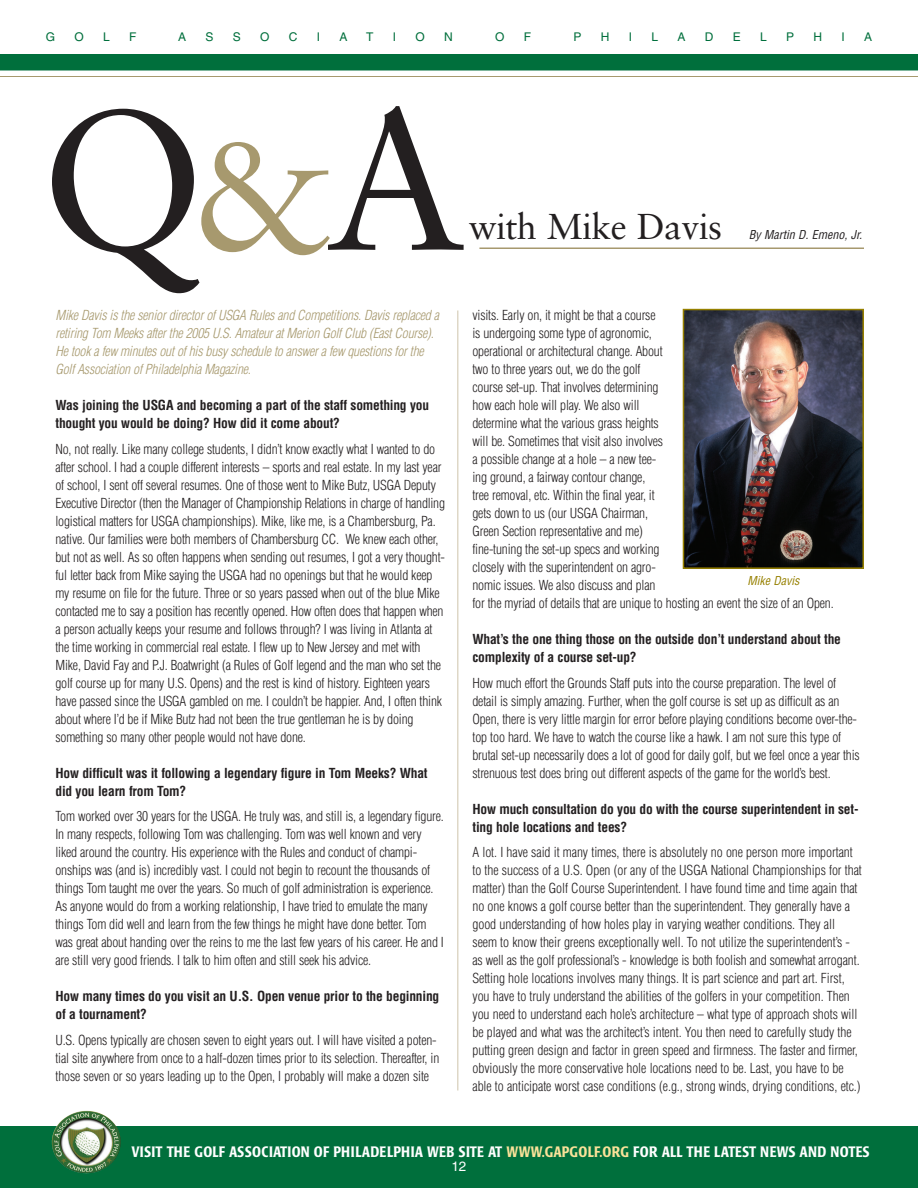
<style>
.page{position:relative;width:918px;height:1188px;background:#fff}
.page>*{position:absolute;margin:0;border:0;box-sizing:border-box;transform-origin:0 0}
.t1{font:198px "Sabon";color:#231f20}
.t2{font:36px "Sabon";letter-spacing:-.015em;color:#231f20}
.t3{font:500 condensed 15px "Poppl Laudatio";letter-spacing:.025em;color:#fff;scale:.95 1}
.t4{font:300 condensed 13.5px/18px "Helvetica";letter-spacing:-.015em;color:#231f20}
.t5{font:700 condensed 13.5px/18px "Helvetica";letter-spacing:-.015em;color:#231f20}
.t6{font:italic 300 condensed 13.5px/18px "Helvetica";letter-spacing:-.015em;color:#a7996e}
.t7{font:13.5px "Helvetica";color:#fff}
.t8{font:12px "Helvetica";color:#006f3c}
.t9{font:italic condensed 12px "Helvetica";color:#231f20}
.t10{font:italic condensed 12px "Helvetica";color:#968000}
.s1{font-size:153px;color:#a7996e}
.s2{color:#fae299}
</style>
<div class="page">
<div style="left:0;top:1126px;width:918px;height:62px;background:#006f3c"></div>
<img style="left:61px;top:1111px;width:40px;height:10px">
<div style="left:0;top:54px;width:918px;height:16px;background:#006f3c"></div>
<hr style="left:0;top:76px;width:918px;height:1px;background:#a7996e">
<img style="left:686px;top:312px;width:175px;height:254px">
<div style="left:683px;top:309px;width:181px;height:260px;border:2px solid #968000"></div>
<hr style="left:457px;top:310px;width:1px;height:780px;background:#cec4ab">
<hr style="left:479px;top:248px;width:385px;height:1px;background:#a7996e">
<p class="t8" style="left:46px;top:32px;width:11px">G</p>
<p class="t8" style="left:74px;top:32px;width:11px">O</p>
<p class="t8" style="left:103px;top:32px;width:8px">L</p>
<p class="t8" style="left:129px;top:32px;width:9px">F</p>
<p class="t8" style="left:178px;top:32px;width:10px">A</p>
<p class="t8" style="left:205px;top:32px;width:10px">S</p>
<p class="t8" style="left:233px;top:32px;width:10px">S</p>
<p class="t8" style="left:260px;top:32px;width:11px">O</p>
<p class="t8" style="left:289px;top:32px;width:10px">C</p>
<p class="t8" style="left:317px;top:32px;width:5px">I</p>
<p class="t8" style="left:340px;top:32px;width:10px">A</p>
<p class="t8" style="left:366px;top:32px;width:9px">T</p>
<p class="t8" style="left:393px;top:32px;width:5px">I</p>
<p class="t8" style="left:415px;top:32px;width:11px">O</p>
<p class="t8" style="left:444px;top:32px;width:10px">N</p>
<p class="t8" style="left:495px;top:32px;width:11px">O</p>
<p class="t8" style="left:524px;top:32px;width:9px">F</p>
<p class="t8" style="left:573px;top:32px;width:10px">P</p>
<p class="t8" style="left:601px;top:32px;width:10px">H</p>
<p class="t8" style="left:629px;top:32px;width:5px">I</p>
<p class="t8" style="left:651px;top:32px;width:8px">L</p>
<p class="t8" style="left:677px;top:32px;width:10px">A</p>
<p class="t8" style="left:705px;top:32px;width:10px">D</p>
<p class="t8" style="left:733px;top:32px;width:10px">E</p>
<p class="t8" style="left:760px;top:32px;width:8px">L</p>
<p class="t8" style="left:786px;top:32px;width:10px">P</p>
<p class="t8" style="left:814px;top:32px;width:10px">H</p>
<p class="t8" style="left:842px;top:32px;width:5px">I</p>
<p class="t8" style="left:864px;top:32px;width:10px">A</p>
<h1 class="t1" style="left:40px;top:99px;width:428px">Q<span class="s1">&amp;</span>A</h1>
<h2 class="t2" style="left:469px;top:212px;width:255px">with Mike Davis</h2>
<p class="t9" style="left:749px;top:230px;width:115px">By Martin D. Emeno, Jr.</p>
<p class="t6" style="left:55px;top:307px;width:385px">Mike Davis is the senior director of USGA Rules and Competitions. Davis replaced a retiring Tom Meeks after the 2005 U.S. Amateur at Merion Golf Club (East Course).<br>He took a few minutes out of his busy schedule to answer a few questions for the Golf Association of Philadelphia Magazine.</p>
<p class="t5" style="left:55px;top:397px;width:375px">Was joining the USGA and becoming a part of the staff something you thought you would be doing? How did it come about?</p>
<p class="t4" style="left:55px;top:441px;width:391px">No, not really. Like many college students, I didn’t know exactly what I wanted to do after school. I had a couple different interests – sports and real estate. In my last year of school, I sent off several resumes. One of those went to Mike Butz, USGA Deputy Executive Director (then the Manager of Championship Relations in charge of handling logistical matters for USGA championships). Mike, like me, is a Chambersburg, Pa. native. Our families were both members of Chambersburg CC. We knew each other, but not as well. As so often happens when sending out resumes, I got a very thought&shy;ful letter back from Mike saying the USGA had no openings but that he would keep my resume on file for the future. Three or so years passed when out of the blue Mike contacted me to say a position has recently opened. How often does that happen when a person actually keeps your resume and follows through? I was living in Atlanta at the time working in commercial real estate. I flew up to New Jersey and met with Mike, David Fay and P.J. Boatwright (a Rules of Golf legend and the man who set the golf course up for many U.S. Opens) and the rest is kind of history. Eighteen years have passed since the USGA gambled on me. I couldn’t be happier. And, I often think about where I’d be if Mike Butz had not been the true gentleman he is by doing something so many other people would not have done.</p>
<p class="t5" style="left:55px;top:765px;width:374px">How difficult was it following a legendary figure in Tom Meeks? What did you learn from Tom?</p>
<p class="t4" style="left:55px;top:808px;width:390px">Tom worked over 30 years for the USGA. He truly was, and still is, a legendary figure.<br>In many respects, following Tom was challenging. Tom was well known and very liked around the country. His experience with the Rules and conduct of champi&shy;onships was (and is) incredibly vast. I could not begin to recount the thousands of things Tom taught me over the years. So much of golf administration is experience.<br>As anyone would do from a working relationship, I have tried to emulate the many things Tom did well and learn from the few things he might have done better. Tom was great about handing over the reins to me the last few years of his career. He and I are still very good friends. I talk to him often and still seek his advice.</p>
<p class="t5" style="left:55px;top:988px;width:385px">How many times do you visit an U.S. Open venue prior to the beginning of a tournament?</p>
<p class="t4" style="left:55px;top:1032px;width:385px">U.S. Opens typically are chosen seven to eight years out. I will have visited a poten&shy;tial site anywhere from once to a half-dozen times prior to its selection. Thereafter, in those seven or so years leading up to the Open, I probably will make a dozen site</p>
<p class="t4" style="left:472px;top:307px;width:363px">visits. Early on, it might be that a course<br>is undergoing some type of agronomic,<br>operational or architectural change. About<br>two to three years out, we do the golf<br>course set-up. That involves determining<br>how each hole will play. We also will<br>determine what the various grass heights<br>will be. Sometimes that visit also involves<br>a possible change at a hole – a new tee-<br>ing ground, a fairway contour change,<br>tree removal, etc. Within the final year, it<br>gets down to us (our USGA Chairman,<br>Green Section representative and me)<br>fine-tuning the set-up specs and working<br>closely with the superintendent on agro-<br>nomic issues. We also discuss and plan<br>for the myriad of details that are unique to hosting an event the size of an Open.</p>
<p class="t5" style="left:472px;top:631px;width:370px">What’s the one thing those on the outside don’t understand about the complexity of a course set-up?</p>
<p class="t4" style="left:472px;top:675px;width:389px">How much effort the Grounds Staff puts into the course preparation. The level of detail is simply amazing. Further, when the golf course is set up as difficult as an Open, there is very little margin for error before playing conditions become over-the&shy;top too hard. We have to watch the course like a hawk. I am not sure this type of brutal set-up necessarily does a lot of good for daily golf, but we feel once a year this strenuous test does bring out different aspects of the game for the world’s best.</p>
<p class="t5" style="left:472px;top:801px;width:388px">How much consultation do you do with the course superintendent in set&shy;ting hole locations and tees?</p>
<p class="t4" style="left:472px;top:844px;width:391px">A lot. I have said it many times, there is absolutely no one person more important to the success of a U.S. Open (or any of the USGA National Championships for that matter) than the Golf Course Superintendent. I have found time and time again that no one knows a golf course better than the superintendent. They generally have a good understanding of how holes play in varying weather conditions. They all seem to know their greens exceptionally well. To not utilize the superintendent’s - as well as the golf professional’s - knowledge is both foolish and somewhat arrogant.<br>Setting hole locations involves many things. It is part science and part art. First, you have to truly understand the abilities of the golfers in your competition. Then you need to understand each hole’s architecture – what type of approach shots will be played and what was the architect’s intent. You then need to carefully study the putting green design and factor in green speed and firmness. The faster and firmer, obviously the more conservative hole locations need to be. Last, you have to be able to anticipate worst case conditions (e.g., strong winds, drying conditions, etc.)</p>
<p class="t10" style="left:747px;top:576px;width:53px">Mike Davis</p>
<p class="t3" style="left:131px;top:1145px;width:779px">VISIT THE GOLF ASSOCIATION OF PHILADELPHIA WEB SITE AT <span class="s2">WWW.GAPGOLF.ORG</span> FOR ALL THE LATEST NEWS AND NOTES</p>
<p class="t7" style="left:451px;top:1161px;width:17px">12</p>
</div>
